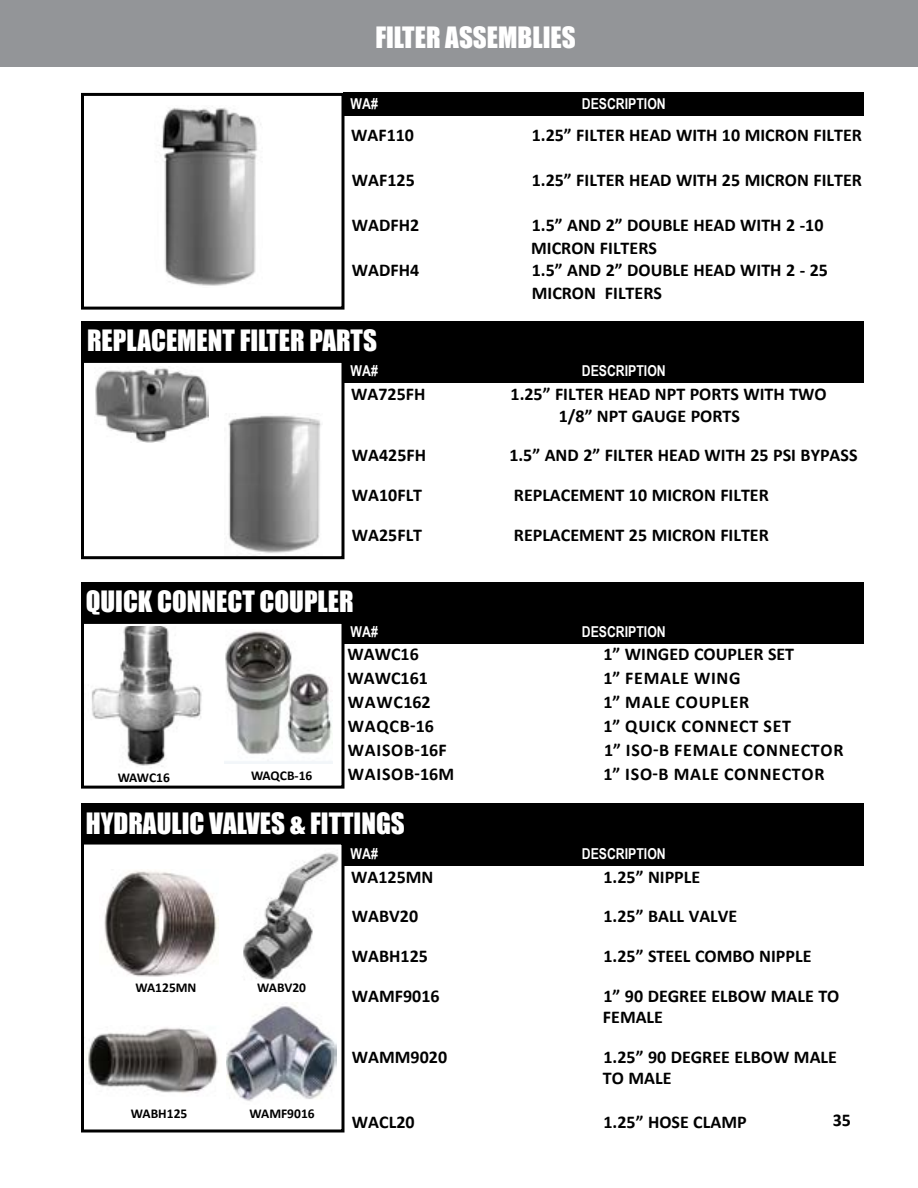
<style>
.page{position:relative;width:918px;height:1188px;background:#fff}
.page>*{position:absolute;margin:0;border:0;box-sizing:border-box;transform-origin:0 0}
.t1{font:27px "Impact";color:#fff}
.t2{font:700 18px/21.6px "Calibri";color:#000}
.t3{font:700 18px "Calibri";letter-spacing:.04em;color:#000}
.t4{font:700 18px "Calibri";letter-spacing:.03em;color:#000}
.t5{font:700 15px "Arial Narrow";color:#fff}
.t6{font:700 13.5px "Calibri";color:#000}
</style>
<div class="page">
<div style="left:0;top:0;width:918px;height:68px;background:#939598"></div>
<div style="left:81px;top:842px;width:264px;height:290px;border:3px solid #000"></div>
<div style="left:81px;top:360px;width:264px;height:199px;border:3px solid #000"></div>
<div style="left:81px;top:621px;width:264px;height:168px;border:3px solid #000"></div>
<div style="left:81px;top:93px;width:264px;height:217px;border:3px solid #000"></div>
<img style="left:159px;top:106px;width:102px;height:180px">
<img style="left:91px;top:626px;width:111px;height:141px">
<img style="left:95px;top:368px;width:113px;height:74px">
<img style="left:228px;top:415px;width:93px;height:139px">
<div style="left:343px;top:92px;width:521px;height:24px;background:#000"></div>
<div style="left:81px;top:582px;width:783px;height:39px;background:#000"></div>
<div style="left:343px;top:620px;width:521px;height:24px;background:#000"></div>
<div style="left:81px;top:321px;width:783px;height:39px;background:#000"></div>
<div style="left:343px;top:359px;width:521px;height:24px;background:#000"></div>
<img style="left:243px;top:852px;width:96px;height:129px">
<div style="left:81px;top:804px;width:783px;height:39px;background:#000"></div>
<div style="left:343px;top:842px;width:521px;height:24px;background:#000"></div>
<img style="left:104px;top:871px;width:115px;height:106px">
<img style="left:86px;top:1027px;width:132px;height:66px">
<img style="left:227px;top:1002px;width:110px;height:99px">
<img style="left:224px;top:631px;width:109px;height:132px">
<h1 class="t1" style="left:375px;top:17px;width:202px">FILTER ASSEMBLIES</h1>
<p class="t5" style="left:351px;top:93px;width:29px">WA#</p>
<p class="t5" style="left:582px;top:93px;width:86px">DESCRIPTION</p>
<p class="t2" style="left:351px;top:124px;width:64px">WAF110</p>
<p class="t2" style="left:532px;top:124px;width:332px">1.25” FILTER HEAD WITH 10 MICRON FILTER</p>
<p class="t2" style="left:352px;top:169px;width:64px">WAF125</p>
<p class="t2" style="left:532px;top:169px;width:332px">1.25” FILTER HEAD WITH 25 MICRON FILTER</p>
<p class="t2" style="left:352px;top:214px;width:69px">WADFH2</p>
<p class="t2" style="left:531px;top:214px;width:294px;line-height:22.5px">1.5” AND 2” DOUBLE HEAD WITH 2 -10<br>MICRON FILTERS</p>
<p class="t2" style="left:352px;top:259px;width:69px">WADFH4</p>
<p class="t2" style="left:532px;top:259px;width:298px;line-height:22.5px">1.5” AND 2” DOUBLE HEAD WITH 2 - 25<br>MICRON FILTERS</p>
<h1 class="t1" style="left:87px;top:320px;width:291px">REPLACEMENT FILTER PARTS</h1>
<p class="t5" style="left:351px;top:360px;width:29px">WA#</p>
<p class="t5" style="left:582px;top:360px;width:86px">DESCRIPTION</p>
<p class="t2" style="left:351px;top:383px;width:76px">WA725FH</p>
<p class="t2" style="left:559px;top:383px;width:270px;text-indent:-48px">1.25” FILTER HEAD NPT PORTS WITH TWO<br>1/8” NPT GAUGE PORTS</p>
<p class="t2" style="left:352px;top:445px;width:76px">WA425FH</p>
<p class="t2" style="left:509px;top:445px;width:350px">1.5” AND 2” FILTER HEAD WITH 25 PSI BYPASS</p>
<p class="t2" style="left:352px;top:484px;width:72px">WA10FLT</p>
<p class="t2" style="left:514px;top:484px;width:257px">REPLACEMENT 10 MICRON FILTER</p>
<p class="t2" style="left:352px;top:524px;width:72px">WA25FLT</p>
<p class="t2" style="left:514px;top:524px;width:257px">REPLACEMENT 25 MICRON FILTER</p>
<h1 class="t1" style="left:86px;top:581px;width:269px">QUICK CONNECT COUPLER</h1>
<p class="t5" style="left:351px;top:621px;width:29px">WA#</p>
<p class="t5" style="left:582px;top:621px;width:86px">DESCRIPTION</p>
<p class="t6" style="left:118px;top:769px;width:54px">WAWC16</p>
<p class="t6" style="left:251px;top:767px;width:63px">WAQCB-16</p>
<p class="t2" style="left:348px;top:643px;width:73px">WAWC16</p>
<p class="t2" style="left:604px;top:643px;width:192px">1” WINGED COUPLER SET</p>
<p class="t2" style="left:348px;top:667px;width:82px">WAWC161</p>
<p class="t3" style="left:604px;top:666px;width:139px">1” FEMALE WING</p>
<p class="t4" style="left:348px;top:690px;width:84px">WAWC162</p>
<p class="t3" style="left:604px;top:690px;width:147px">1” MALE COUPLER</p>
<p class="t2" style="left:348px;top:715px;width:88px">WAQCB-16</p>
<p class="t3" style="left:604px;top:714px;width:189px">1” QUICK CONNECT SET</p>
<p class="t3" style="left:348px;top:738px;width:101px">WAISOB-16F</p>
<p class="t3" style="left:604px;top:738px;width:241px">1” ISO-B FEMALE CONNECTOR</p>
<p class="t3" style="left:348px;top:762px;width:108px">WAISOB-16M</p>
<p class="t3" style="left:604px;top:762px;width:223px">1” ISO-B MALE CONNECTOR</p>
<h1 class="t1" style="left:86px;top:802px;width:321px">HYDRAULIC VALVES &amp; FITTINGS</h1>
<p class="t5" style="left:351px;top:842px;width:29px">WA#</p>
<p class="t5" style="left:582px;top:842px;width:86px">DESCRIPTION</p>
<p class="t6" style="left:136px;top:979px;width:63px">WA125MN</p>
<p class="t6" style="left:257px;top:979px;width:50px">WABV20</p>
<p class="t6" style="left:131px;top:1105px;width:58px">WABH125</p>
<p class="t6" style="left:250px;top:1105px;width:67px">WAMF9016</p>
<p class="t2" style="left:351px;top:866px;width:84px">WA125MN</p>
<p class="t2" style="left:604px;top:866px;width:98px">1.25” NIPPLE</p>
<p class="t2" style="left:352px;top:906px;width:68px">WABV20</p>
<p class="t2" style="left:604px;top:906px;width:135px">1.25” BALL VALVE</p>
<p class="t2" style="left:352px;top:945px;width:78px">WABH125</p>
<p class="t2" style="left:604px;top:945px;width:209px">1.25” STEEL COMBO NIPPLE</p>
<p class="t2" style="left:352px;top:985px;width:89px">WAMF9016</p>
<p class="t2" style="left:603px;top:985px;width:238px">1” 90 DEGREE ELBOW MALE TO<br>FEMALE</p>
<p class="t2" style="left:352px;top:1046px;width:97px">WAMM9020</p>
<p class="t2" style="left:603px;top:1046px;width:236px">1.25” 90 DEGREE ELBOW MALE<br>TO MALE</p>
<p class="t2" style="left:352px;top:1111px;width:64px">WACL20</p>
<p class="t2" style="left:604px;top:1111px;width:145px">1.25” HOSE CLAMP</p>
<p class="t2" style="left:833px;top:1109px;width:20px">35</p>
</div>
